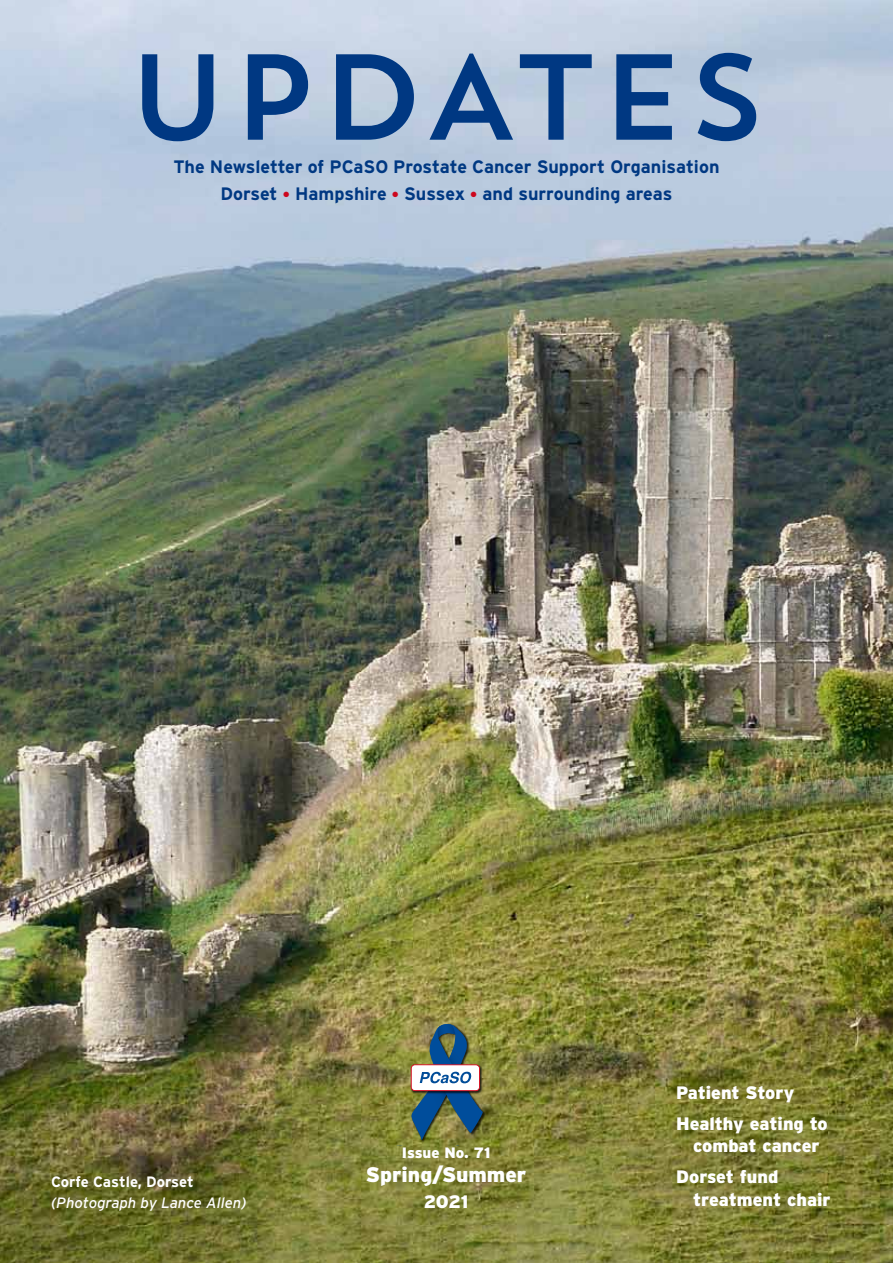
<style>
.page{position:relative;width:893px;height:1263px;background:#fff}
.page>*{position:absolute;margin:0;border:0;box-sizing:border-box;transform-origin:0 0}
.t1{font:121.5px "Trend Sans One";color:#003882}
.t2{font:900 21px "Interstate";color:#fff}
.t3{font:700 18px/26.7px "Interstate";color:#003882;text-align:center}
.t4{font:900 18px/31px "Interstate";color:#fff}
.t5{font:italic 15px "Interstate";color:#fff}
.t6{font:700 15px "Interstate";letter-spacing:-.005em;color:#fff}
.t7{font:900 15px "Interstate";color:#fff}
.s1{font-weight:400;color:#cd071e}
</style>
<div class="page">
<img style="left:0;top:0;width:893px;height:1263px">
<img style="left:410px;top:1023px;width:76px;height:120px">
<img style="left:410px;top:1024px;width:73px;height:116px">
<h1 class="t1" style="left:125px;top:19px;width:644px">UPDATES</h1>
<p class="t3" style="left:173px;top:153px;width:548px">The Newsletter of PCaSO Prostate Cancer Support Organisation<br>Dorset <span class="s1">•</span> Hampshire <span class="s1">•</span> Sussex <span class="s1">•</span> and surrounding areas</p>
<p class="t6" style="left:51px;top:1173px;width:144px">Corfe Castle, Dorset</p>
<p class="t5" style="left:51px;top:1194px;width:197px">(Photograph by Lance Allen)</p>
<p class="t7" style="left:402px;top:1144px;width:90px">Issue No. 71</p>
<p class="t2" style="left:366px;top:1163px;width:162px">Spring/Summer</p>
<p class="t4" style="left:424px;top:1186px;width:46px">2021</p>
<p class="t4" style="left:676px;top:1077px;width:153px">Patient Story<br>Healthy eating to</p>
<p class="t4" style="left:676px;top:1130px;width:145px;text-indent:17px">combat cancer<br>Dorset fund</p>
<p class="t4" style="left:693px;top:1184px;width:139px">treatment chair</p>
</div>
